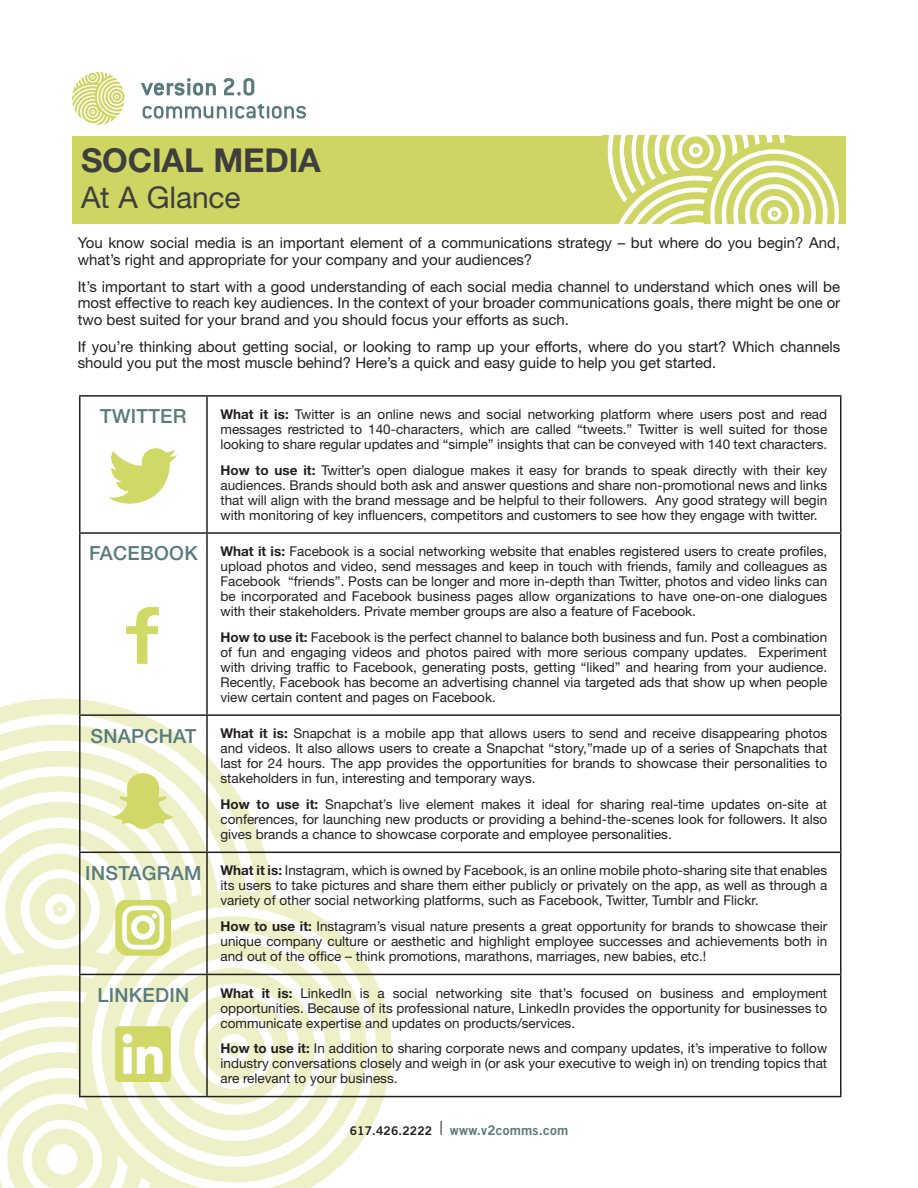
<style>
.page{position:relative;width:918px;height:1188px;background:#fff}
.page>*{position:absolute;margin:0;border:0;box-sizing:border-box;transform-origin:0 0}
.t1{font:700 33px "Helvetica Neue LT Std";letter-spacing:-.005em;color:#3e3e3f}
.t2{font:30px "Helvetica Neue LT Std";letter-spacing:-.005em;color:#3e3e3f}
.t3{font:500 19.5px "Helvetica Neue LT Std";letter-spacing:.015em;color:#587b7b}
.t4{font:15px/16.5px "Helvetica Neue LT Std";color:#231f20}
.t5{font:13.5px/15px "Helvetica Neue LT Std";color:#231f20;text-align:justify}
.t6{font:13.5px "Trade Gothic Bold Two";letter-spacing:.015em;color:#587a7b}
.t7{font:12px "Trade Gothic Bold Two";letter-spacing:.015em;color:#231f20}
.s1{font-weight:700}
.s2{font-weight:500;font-size:19.5px;color:#587b7b}
</style>
<div class="page">
<svg style="left:141px;top:78px;width:75px;height:18px"></svg>
<svg style="left:224px;top:78px;width:30px;height:18px"></svg>
<svg style="left:143px;top:104px;width:163px;height:15px"></svg>
<svg style="left:72px;top:72px;width:53px;height:53px"></svg>
<svg style="left:0;top:698px;width:239px;height:98px"></svg>
<svg style="left:0;top:718px;width:231px;height:78px"></svg>
<svg style="left:0;top:746px;width:203px;height:50px"></svg>
<svg style="left:0;top:776px;width:173px;height:20px"></svg>
<svg style="left:376px;top:973px;width:17px;height:144px"></svg>
<svg style="left:347px;top:939px;width:29px;height:220px"></svg>
<svg style="left:318px;top:916px;width:29px;height:267px"></svg>
<svg style="left:0;top:796px;width:318px;height:392px"></svg>
<div style="left:72px;top:136px;width:774px;height:87px;background:#cfd563"></div>
<svg style="left:607px;top:136px;width:232px;height:87px"></svg>
<div style="left:771px;top:211px;width:7px;height:6px;border:4px solid #cfd563;border-radius:50%"></div>
<svg style="left:441px;top:1121px;width:1px;height:14px"></svg>
<hr style="left:79px;top:395px;width:128px;height:2px;background:#231f20">
<hr style="left:79px;top:397px;width:2px;height:135px;background:#231f20">
<hr style="left:207px;top:395px;width:635px;height:2px;background:#231f20">
<hr style="left:206px;top:397px;width:2px;height:135px;background:#231f20">
<hr style="left:840px;top:397px;width:2px;height:135px;background:#231f20">
<hr style="left:79px;top:532px;width:128px;height:2px;background:#231f20">
<hr style="left:79px;top:534px;width:2px;height:180px;background:#231f20">
<hr style="left:207px;top:532px;width:635px;height:2px;background:#231f20">
<hr style="left:206px;top:534px;width:2px;height:180px;background:#231f20">
<hr style="left:840px;top:534px;width:2px;height:180px;background:#231f20">
<hr style="left:79px;top:714px;width:128px;height:2px;background:#231f20">
<hr style="left:79px;top:716px;width:2px;height:136px;background:#231f20">
<hr style="left:207px;top:714px;width:635px;height:2px;background:#231f20">
<hr style="left:206px;top:716px;width:2px;height:136px;background:#231f20">
<hr style="left:840px;top:716px;width:2px;height:136px;background:#231f20">
<hr style="left:79px;top:852px;width:128px;height:1px;background:#231f20">
<hr style="left:79px;top:853px;width:2px;height:121px;background:#231f20">
<hr style="left:207px;top:852px;width:635px;height:1px;background:#231f20">
<hr style="left:206px;top:853px;width:2px;height:121px;background:#231f20">
<hr style="left:840px;top:853px;width:2px;height:121px;background:#231f20">
<hr style="left:79px;top:974px;width:128px;height:1px;background:#231f20">
<hr style="left:79px;top:975px;width:2px;height:121px;background:#231f20">
<hr style="left:207px;top:974px;width:635px;height:1px;background:#231f20">
<hr style="left:206px;top:975px;width:2px;height:121px;background:#231f20">
<hr style="left:840px;top:975px;width:2px;height:121px;background:#231f20">
<hr style="left:79px;top:1096px;width:128px;height:1px;background:#231f20">
<hr style="left:207px;top:1096px;width:635px;height:1px;background:#231f20">
<img style="left:115px;top:1026px;width:55px;height:56px">
<img style="left:115px;top:900px;width:55px;height:55px">
<img style="left:113px;top:774px;width:59px;height:55px">
<img style="left:127px;top:608px;width:32px;height:55px">
<img style="left:109px;top:449px;width:67px;height:55px">
<h1 class="t1" style="left:81px;top:140px;width:241px">SOCIAL MEDIA</h1>
<h2 class="t2" style="left:81px;top:179px;width:161px">At A Glance</h2>
<p class="t4" style="left:78px;top:235px;width:764px">You know social media is an important element of a communications strategy – but where do you begin? And, what’s right and appropriate for your company and your audiences?</p>
<p class="t4" style="left:78px;top:278px;width:764px;text-align:justify">It’s important to start with a good understanding of each social media channel to understand which ones will be most effective to reach key audiences. In the context of your broader communications goals, there might be one or two best suited for your brand and you should focus your efforts as such.</p>
<p class="t4" style="left:78px;top:338px;width:764px">If you’re thinking about getting social, or looking to ramp up your efforts, where do you start? Which channels should you put the most muscle behind? Here’s a quick and easy guide to help you get started.</p>
<h3 class="t3" style="left:100px;top:405px;width:88px">TWITTER</h3>
<p class="t5" style="left:220px;top:407px;width:608px"><span class="s1">What it is:</span> Twitter is an online news and social networking platform where users post and read messages restricted to 140-characters, which are called “tweets.” Twitter is well suited for those looking to share regular updates and “simple” insights that can be conveyed with 140 text characters.</p>
<p class="t5" style="left:220px;top:462px;width:608px"><span class="s1">How to use it:</span> Twitter’s open dialogue makes it easy for brands to speak directly with their key audiences. Brands should both ask and answer questions and share non-promotional news and links that will align with the brand message and be helpful to their followers. Any good strategy will begin with monitoring of key influencers, competitors and customers to see how they engage with twitter.</p>
<p class="t5" style="left:220px;top:544px;width:608px;text-indent:-131px"><span class="s2">FACEBOOK</span> <span class="s1">What it is:</span> Facebook is a social networking website that enables registered users to create profiles, upload photos and video, send messages and keep in touch with friends, family and colleagues as Facebook “friends”. Posts can be longer and more in-depth than Twitter, photos and video links can be incorporated and Facebook business pages allow organizations to have one-on-one dialogues with their stakeholders. Private member groups are also a feature of Facebook.</p>
<p class="t5" style="left:220px;top:629px;width:608px"><span class="s1">How to use it:</span> Facebook is the perfect channel to balance both business and fun. Post a combination of fun and engaging videos and photos paired with more serious company updates. Experiment with driving traffic to Facebook, generating posts, getting “liked” and hearing from your audience.<br>Recently, Facebook has become an advertising channel via targeted ads that show up when people view certain content and pages on Facebook.</p>
<p class="t5" style="left:220px;top:726px;width:608px;text-indent:-130px"><span class="s2">SNAPCHAT</span> <span class="s1">What it is:</span> Snapchat is a mobile app that allows users to send and receive disappearing photos and videos. It also allows users to create a Snapchat “story,”made up of a series of Snapchats that last for 24 hours. The app provides the opportunities for brands to showcase their personalities to stakeholders in fun, interesting and temporary ways.</p>
<p class="t5" style="left:220px;top:796px;width:608px"><span class="s1">How to use it:</span> Snapchat’s live element makes it ideal for sharing real-time updates on-site at conferences, for launching new products or providing a behind-the-scenes look for followers. It also gives brands a chance to showcase corporate and employee personalities.</p>
<p class="t5" style="left:220px;top:863px;width:608px;text-indent:-135px"><span class="s2">INSTAGRAM</span> <span class="s1">What it is:</span> Instagram, which is owned by Facebook, is an online mobile photo-sharing site that enables its users to take pictures and share them either publicly or privately on the app, as well as through a variety of other social networking platforms, such as Facebook, Twitter, Tumblr and Flickr.</p>
<p class="t5" style="left:220px;top:918px;width:608px"><span class="s1">How to use it:</span> Instagram’s visual nature presents a great opportunity for brands to showcase their unique company culture or aesthetic and highlight employee successes and achievements both in and out of the office – think promotions, marathons, marriages, new babies, etc.!</p>
<h3 class="t3" style="left:97px;top:983px;width:93px">LINKEDIN</h3>
<p class="t5" style="left:220px;top:985px;width:608px"><span class="s1">What it is:</span> LinkedIn is a social networking site that’s focused on business and employment opportunities. Because of its professional nature, LinkedIn provides the opportunity for businesses to communicate expertise and updates on products/services.</p>
<p class="t5" style="left:220px;top:1041px;width:608px"><span class="s1">How to use it:</span> In addition to sharing corporate news and company updates, it’s imperative to follow industry conversations closely and weigh in (or ask your executive to weigh in) on trending topics that are relevant to your business.</p>
<p class="t7" style="left:350px;top:1123px;width:84px">617.426.2222</p>
<p class="t6" style="left:450px;top:1122px;width:120px">www.v2comms.com</p>
</div>
